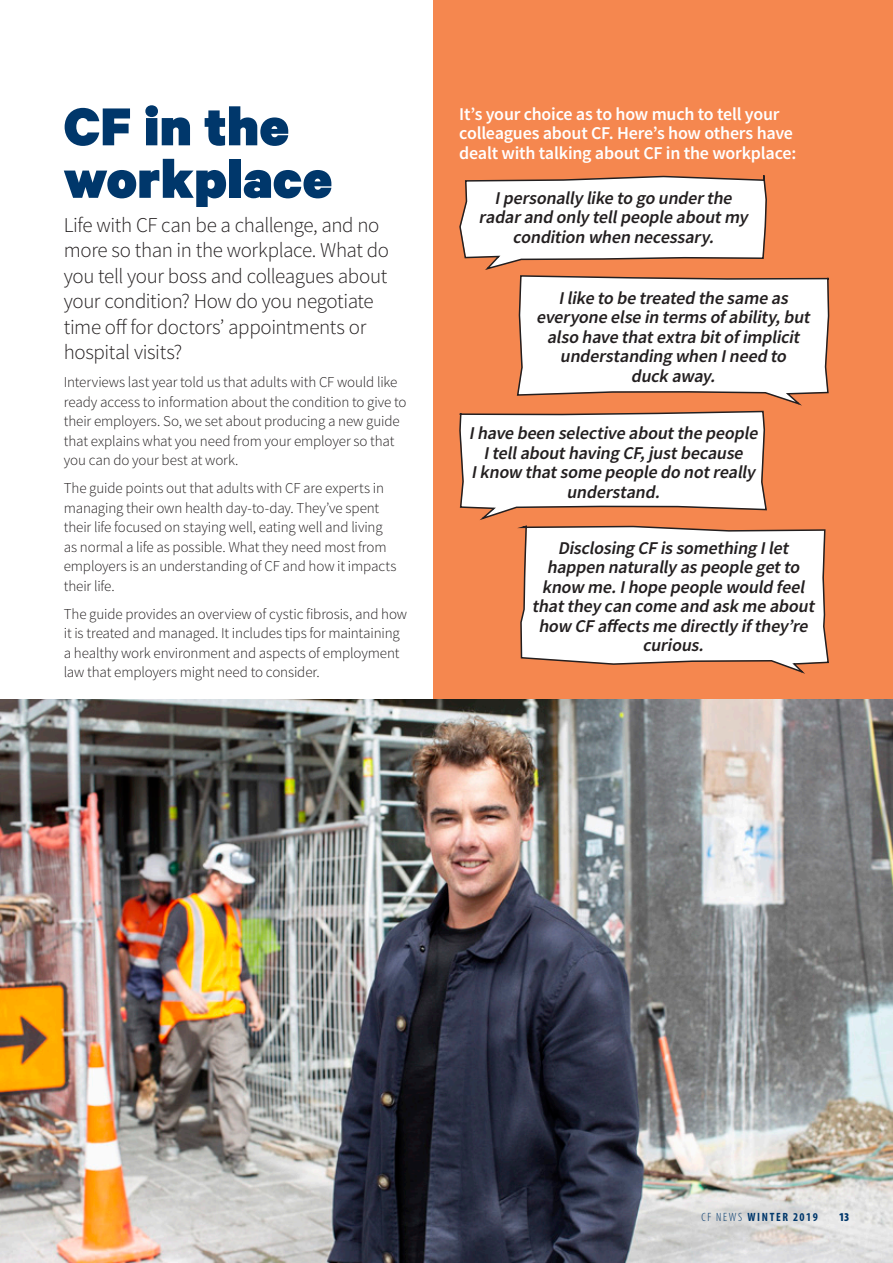
<style>
.page{position:relative;width:893px;height:1263px;background:#fff}
.page>*{position:absolute;margin:0;border:0;box-sizing:border-box;transform-origin:0 0}
.HEAD_40pt{font:900 60px/52.5px "Calibre";letter-spacing:.01em;color:#00376b}
.BODY_Intro{font:300 21px/25.5px "Source Sans Pro";letter-spacing:-.02em;color:#231f20}
.BODY{font:italic 600 18px/19.5px "Source Sans Pro";color:#231f20;text-align:center}
.BODY-2{font:600 18px/19.5px "Source Sans Pro";letter-spacing:-.015em;color:#fff}
.BODY-3{font:300 15px/19.5px "Source Sans Pro";letter-spacing:-.01em;color:#231f20}
.t1{font:700 condensed 12px "Myriad Pro";letter-spacing:.14em;color:#00376b}
.t2{font:900 condensed 12px "Myriad Pro";color:#00376b}
.s1{font-weight:300}
</style>
<div class="page">
<div style="left:434px;top:0;width:459px;height:699px;background:#f5874f"></div>
<svg style="left:459px;top:175px;width:371px;height:345px"></svg>
<svg style="left:517px;top:525px;width:312px;height:149px;background:#f7e9e2"></svg>
<img style="left:0;top:699px;width:893px;height:564px">
<p class="HEAD_40pt" style="left:64px;top:98px;width:270px">CF in the workplace</p>
<p class="BODY_Intro" style="left:64px;top:212px;width:327px">Life with CF can be a challenge, and no more so than in the workplace. What do you tell your boss and colleagues about your condition? How do you negotiate time off for doctors’ appointments or hospital visits?</p>
<p class="BODY-3" style="left:64px;top:373px;width:344px">Interviews last year told us that adults with CF would like ready access to information about the condition to give to their employers. So, we set about producing a new guide that explains what you need from your employer so that you can do your best at work.</p>
<p class="BODY-3" style="left:64px;top:479px;width:334px">The guide points out that adults with CF are experts in managing their own health day-to-day. They’ve spent their life focused on staying well, eating well and living as normal a life as possible. What they need most from employers is an understanding of CF and how it impacts their life.</p>
<p class="BODY-3" style="left:64px;top:604px;width:345px">The guide provides an overview of cystic fibrosis, and how it is treated and managed. It includes tips for maintaining a healthy work environment and aspects of employment law that employers might need to consider.</p>
<p class="BODY-2" style="left:459px;top:104px;width:339px">It’s your choice as to how much to tell your colleagues about CF. Here’s how others have dealt with talking about CF in the workplace:</p>
<p class="BODY" style="left:479px;top:188px;width:275px">Ipersonally like to go underthe radarand only tellpeople aboutmy condition when necessary.</p>
<p class="BODY" style="left:536px;top:288px;width:279px">Ilike to be treated the same as everyone else in termsofability,but also have thatextra bitofimplicit understanding when Ineed to<br>duck away.</p>
<p class="BODY" style="left:469px;top:424px;width:295px">Ihave been selective aboutthe people<br>Itellabouthaving CF,justbecause<br>Iknow thatsome people do notreally understand.</p>
<p class="BODY" style="left:532px;top:539px;width:288px">Disclosing CF issomething Ilet happen naturally aspeople getto know me.Ihope people would feel thatthey can come and ask me about how CF affectsme directly ifthey’re curious.</p>
<p class="t1" style="left:701px;top:1210px;width:118px"><span class="s1">CF NEWS</span> WINTER 2019</p>
<p class="t2" style="left:839px;top:1211px;width:12px">13</p>
</div>
